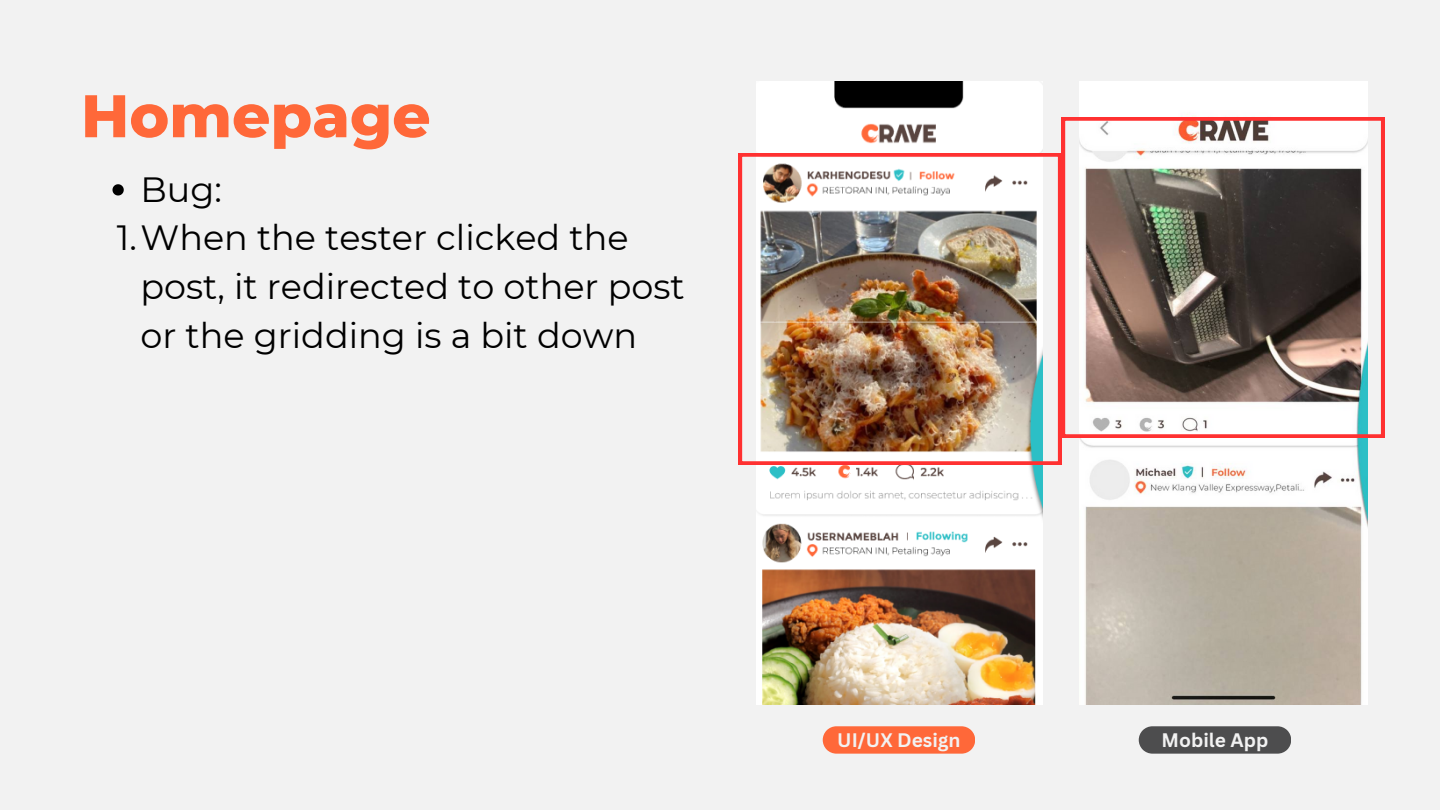
<style>
.page{position:relative;width:1440px;height:810px;background:#f2f2f2}
.page>*{position:absolute;margin:0;border:0;box-sizing:border-box;transform-origin:0 0}
.t1{font:800 60px "Montserrat";color:#ff6839}
.t2{font:35px/48.8px "Montserrat";color:#000}
.t3{font:700 19.1px "Canva Sans";color:#f2f2f2}
</style>
<div class="page">
<svg style="left:823px;top:726px;width:152px;height:28px;background:#fe7043"></svg>
<svg style="left:1139px;top:726px;width:152px;height:28px;background:#565657"></svg>
<img style="left:757px;top:81px;width:285px;height:623px">
<img style="left:1079px;top:81px;width:288px;height:623px">
<svg style="left:112px;top:184px;width:12px;height:12px"></svg>
<img style="left:738px;top:153px;width:324px;height:312px">
<svg style="left:1061px;top:117px;width:324px;height:321px"></svg>
<p class="t1" style="left:81px;top:79px;width:351px">Homepage</p>
<p class="t2" style="left:140px;top:165px;width:83px">Bug:</p>
<p class="t2" style="left:140px;top:213px;width:546px;text-indent:-24px">1.When the tester clicked the post, it redirected to other post or the gridding is a bit down</p>
<p class="t3" style="left:837px;top:726px;width:125px">UI/UX Design</p>
<p class="t3" style="left:1162px;top:726px;width:108px">Mobile App</p>
</div>
